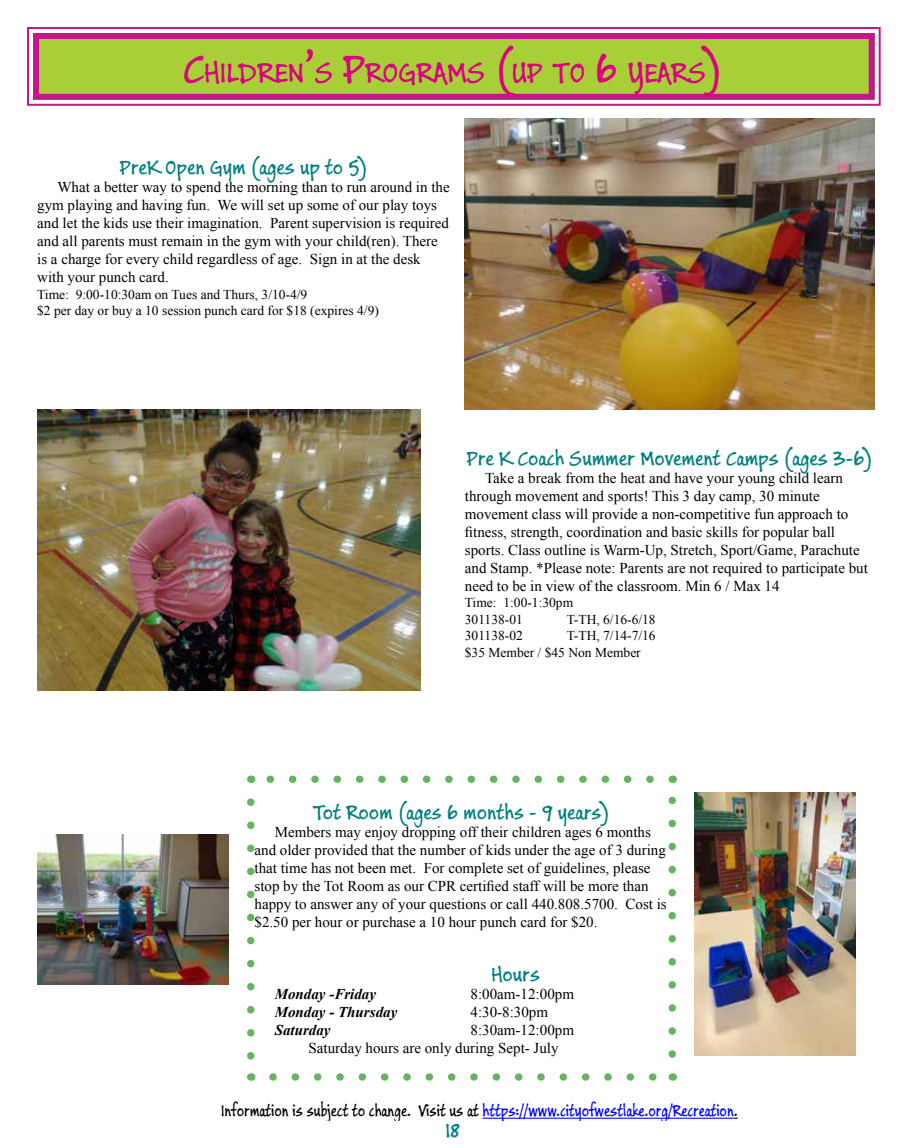
<style>
.page{position:relative;width:905px;height:1148px;background:#fff}
.page>*{position:absolute;margin:0;border:0;box-sizing:border-box;transform-origin:0 0}
.t1{font:31.5px "Buxton Sketch";color:#dc0083}
.t2{font:22.5px "Buxton Sketch";color:#008080}
.t3{font:18px "Buxton Sketch";color:#00f;scale:.9 1}
.t4{font:15px/18px "Times New Roman";color:#000}
.t5{font:italic 700 15px "Times New Roman";color:#000}
.t6{font:13.5px/16.5px "Times New Roman";color:#000}
.s1{font-size:45px}
.s2{color:#000}
</style>
<div class="page">
<hr style="left:482px;top:1117px;width:251px;height:1px;background:#00f">
<svg style="left:27px;top:27px;width:854px;height:79px;background:#b6c858"></svg>
<div style="left:33px;top:33px;width:841px;height:67px;border:6px solid #c6168d"></div>
<svg style="left:247px;top:802px;width:7px;height:258px"></svg>
<svg style="left:273px;top:1073px;width:384px;height:7px"></svg>
<svg style="left:668px;top:796px;width:8px;height:258px"></svg>
<svg style="left:266px;top:775px;width:384px;height:8px"></svg>
<img style="left:38px;top:835px;width:191px;height:149px">
<img style="left:694px;top:792px;width:161px;height:263px">
<img style="left:37px;top:409px;width:383px;height:281px">
<img style="left:465px;top:119px;width:409px;height:290px">
<h1 class="t1" style="left:183px;top:51px;width:541px"><span class="s1">C</span>HILDREN<span class="s1">’</span>S <span class="s1">P</span>ROGRAMS <span class="s1">(</span>UP TO <span class="s1">6</span> YEARS<span class="s1">)</span></h1>
<h2 class="t2" style="left:120px;top:152px;width:249px">PreK Open Gym (ages up to 5)</h2>
<p class="t4" style="left:37px;top:178px;width:414px;text-indent:20px">What a better way to spend the morning than to run around in the gym playing and having fun. We will set up some of our play toys and let the kids use their imagination. Parent supervision is required and all parents must remain in the gym with your child(ren). There is a charge for every child regardless of age. Sign in at the desk with your punch card.</p>
<p class="t6" style="left:37px;top:286px;width:343px">Time: 9:00-10:30am on Tues and Thurs, 3/10-4/9<br>$2 per day or buy a 10 session punch card for $18 (expires 4/9)</p>
<h2 class="t2" style="left:467px;top:442px;width:407px">Pre K Coach Summer Movement Camps (ages 3-6)</h2>
<p class="t4" style="left:465px;top:468px;width:404px;text-indent:20px">Take a break from the heat and have your young child learn through movement and sports! This 3 day camp, 30 minute movement class will provide a non-competitive fun approach to fitness, strength, coordination and basic skills for popular ball sports. Class outline is Warm-Up, Stretch, Sport/Game, Parachute and Stamp. *Please note: Parents are not required to participate but need to be in view of the classroom. Min 6 / Max 14</p>
<p class="t6" style="left:465px;top:594px;width:110px">Time: 1:00-1:30pm<br>301138-01</p>
<p class="t6" style="left:567px;top:611px;width:90px">T-TH, 6/16-6/18</p>
<p class="t6" style="left:465px;top:627px;width:192px;text-indent:102px">T-TH, 7/14-7/16 $35 Member / $45 Non Member</p>
<p class="t6" style="left:465px;top:627px;width:59px">301138-02</p>
<h2 class="t2" style="left:313px;top:796px;width:298px">Tot Room (ages 6 months - 9 years)</h2>
<p class="t4" style="left:254px;top:823px;width:414px;text-indent:20px">Members may enjoy dropping off their children ages 6 months and older provided that the number of kids under the age of 3 during that time has not been met. For complete set of guidelines, please stop by the Tot Room as our CPR certified staff will be more than happy to answer any of your questions or call 440.808.5700. Cost is $2.50 per hour or purchase a 10 hour punch card for $20.</p>
<h2 class="t2" style="left:491px;top:958px;width:51px">Hours</h2>
<p class="t5" style="left:275px;top:983px;width:103px">Monday -Friday</p>
<p class="t4" style="left:470px;top:985px;width:105px">8:00am-12:00pm</p>
<p class="t5" style="left:275px;top:1001px;width:124px">Monday - Thursday</p>
<p class="t4" style="left:470px;top:1003px;width:79px">4:30-8:30pm</p>
<p class="t5" style="left:275px;top:1019px;width:57px">Saturday</p>
<p class="t4" style="left:308px;top:1021px;width:267px;text-indent:162px">8:30am-12:00pm<br>Saturday hours are only during Sept- July</p>
<p class="t3" style="left:221px;top:1098px;width:575px"><span class="s2">Information is subject to change. Visit us at</span> https://www.cityofwestlake.org/Recreation<span class="s2">.</span></p>
<h2 class="t2" style="left:445px;top:1114px;width:16px">18</h2>
</div>
